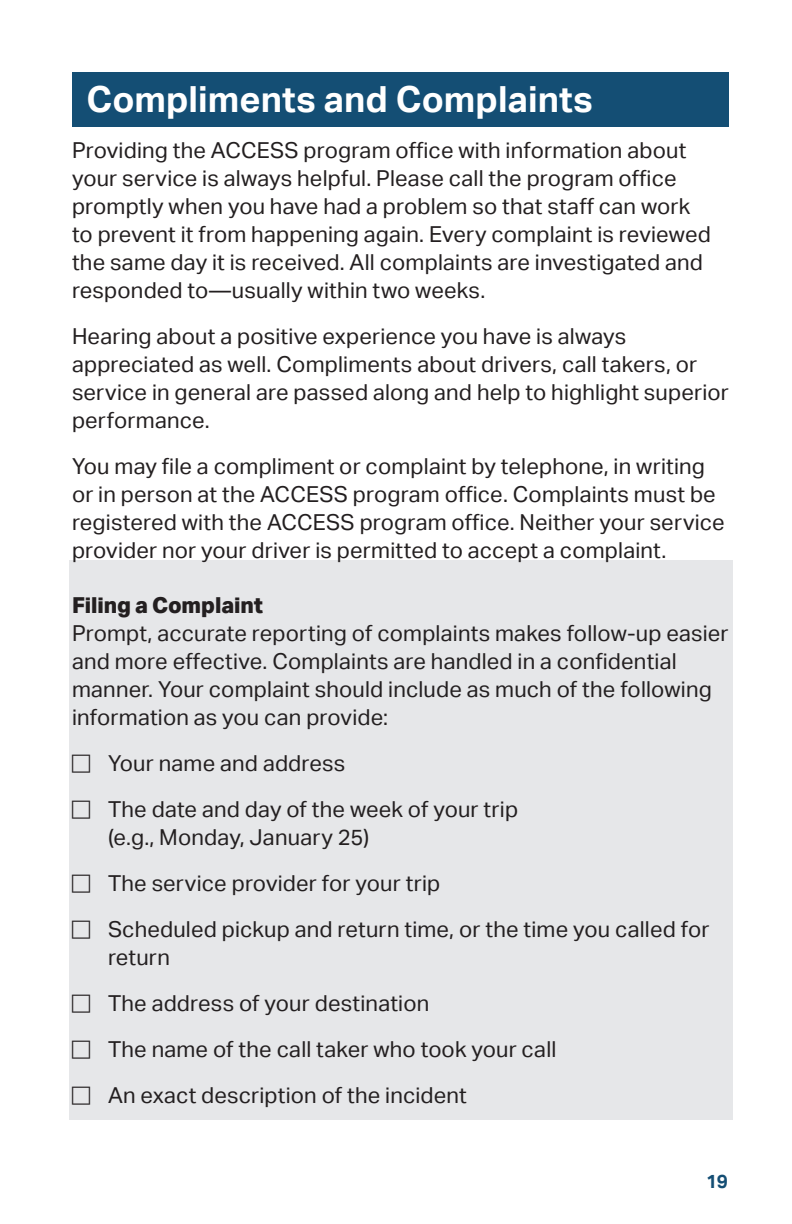
<style>
.page{position:relative;width:792px;height:1224px;background:#fff}
.page>*{position:absolute;margin:0;border:0;box-sizing:border-box;transform-origin:0 0}
.t1{font:700 36px "Aktiv Grotesk";letter-spacing:.005em;color:#fff}
.Body{font:22px/28px "Aktiv Grotesk";letter-spacing:.01em;color:#231f20}
.t2{font:800 22px "Aktiv Grotesk";color:#231f20}
.t3{font:700 19px "Aktiv Grotesk";color:#144e74}
</style>
<div class="page">
<div style="left:69px;top:560px;width:664px;height:560px;background:#e6e7e9"></div>
<div style="left:72px;top:72px;width:657px;height:55px;background:#144e74"></div>
<h2 class="t1" style="left:86px;top:79px;width:508px">Compliments and Complaints</h2>
<p class="Body" style="left:72px;top:137px;width:640px">Providing the ACCESS program office with information about your service is always helpful. Please call the program office promptly when you have had a problem so that staff can work to prevent it from happening again. Every complaint is reviewed the same day it is received. All complaints are investigated and responded to—usually within two weeks.</p>
<p class="Body" style="left:72px;top:323px;width:658px">Hearing about a positive experience you have is always appreciated as well. Compliments about drivers, call takers, or service in general are passed along and help to highlight superior performance.</p>
<p class="Body" style="left:72px;top:453px;width:654px">You may file a compliment or complaint by telephone, in writing or in person at the ACCESS program office. Complaints must be registered with the ACCESS program office. Neither your service provider nor your driver is permitted to accept a complaint.</p>
<h3 class="t2" style="left:72px;top:593px;width:193px">Filing a Complaint</h3>
<p class="Body" style="left:72px;top:620px;width:658px">Prompt, accurate reporting of complaints makes follow-up easier and more effective. Complaints are handled in a confidential manner. Your complaint should include as much of the following information as you can provide:</p>
<p class="Body" style="left:108px;top:750px;width:239px">Your name and address</p>
<p class="Body" style="left:108px;top:796px;width:412px">The date and day of the week of your trip (e.g., Monday, January 25)</p>
<p class="Body" style="left:108px;top:870px;width:334px">The service provider for your trip</p>
<p class="Body" style="left:108px;top:916px;width:603px">Scheduled pickup and return time, or the time you called for return</p>
<p class="Body" style="left:108px;top:990px;width:323px">The address of your destination</p>
<p class="Body" style="left:108px;top:1036px;width:450px">The name of the call taker who took your call</p>
<p class="Body" style="left:108px;top:1082px;width:360px">An exact description of the incident</p>
<p class="t3" style="left:706px;top:1170px;width:24px">19</p>
</div>
